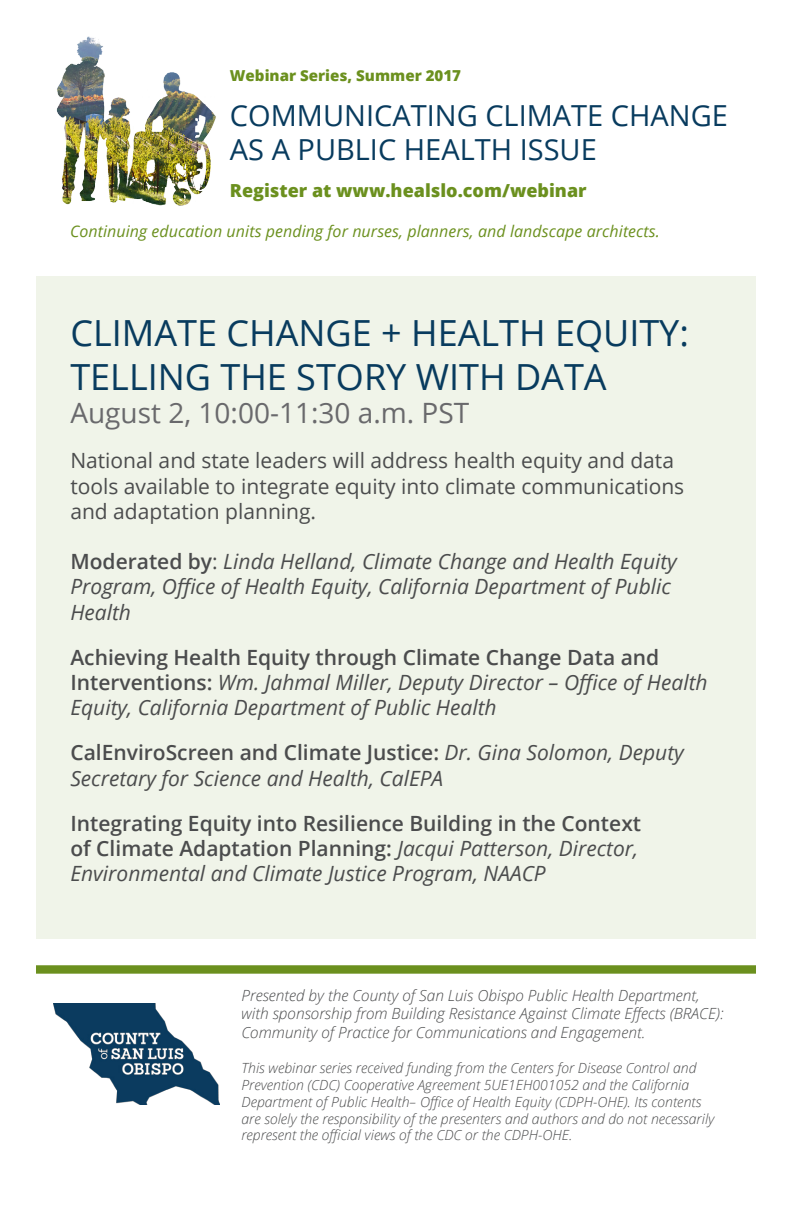
<style>
.page{position:relative;width:792px;height:1224px;background:#fff}
.page>*{position:absolute;margin:0;border:0;box-sizing:border-box;transform-origin:0 0}
.t1{font:36px/43.2px "Open Sans";color:#083b5e}
.t2{font:29px/34.8px "Open Sans";color:#083b5e}
.t3{font:28px "Open Sans";color:#69696c}
.t4{font:italic 21px/25.2px "Open Sans";color:#4b4c4d}
.t5{font:600 21px/25.2px "Open Sans";color:#4b4c4d}
.t6{font:21px/25.2px "Open Sans";color:#4b4c4d}
.t7{font:800 18px "Open Sans";color:#6b901e}
.t8{font:italic 16px "Open Sans";letter-spacing:.005em;color:#6b901e}
.t9{font:italic 300 15.4px/18.4px "Open Sans";color:#4b4c4d}
.t10{font:800 15.2px "Open Sans";color:#6b901e}
.t11{font:italic 300 14px/16.8px "Open Sans";color:#4b4c4d}
.s1{font-weight:600;font-style:normal}
.s2{font-style:normal}
.s3{font-weight:400;font-style:italic}
</style>
<div class="page">
<div style="left:36px;top:965px;width:720px;height:9px;background:#6b901e"></div>
<img style="left:53px;top:1004px;width:166px;height:100px">
<div style="left:36px;top:276px;width:720px;height:662px;background:#f0f4e9"></div>
<img style="left:56px;top:36px;width:160px;height:170px">
<p class="t10" style="left:230px;top:64px;width:233px">Webinar Series, Summer 2017</p>
<h2 class="t2" style="left:230px;top:97px;width:500px">COMMUNICATING CLIMATE CHANGE<br>AS A PUBLIC HEALTH ISSUE</h2>
<p class="t7" style="left:230px;top:176px;width:358px">Register at www.healslo.com/webinar</p>
<p class="t8" style="left:70px;top:220px;width:591px">Continuing education units pending for nurses, planners, and landscape architects.</p>
<h1 class="t1" style="left:70px;top:311px;width:620px">CLIMATE CHANGE + HEALTH EQUITY:<br>TELLING THE STORY WITH DATA</h1>
<h3 class="t3" style="left:70px;top:394px;width:400px">August 2, 10:00-11:30 a.m. PST</h3>
<p class="t6" style="left:70px;top:448px;width:615px">National and state leaders will address health equity and data tools available to integrate equity into climate communications and adaptation planning.</p>
<p class="t4" style="left:70px;top:548px;width:608px"><span class="s1">Moderated by</span><span class="s2">:</span> Linda Helland, Climate Change and Health Equity<br>Program, Office of Health Equity, California Department of Public<br>Health</p>
<p class="t4" style="left:70px;top:644px;width:639px"><span class="s1">Achieving Health Equity through Climate Change Data and<br>Interventions:</span> Wm. Jahmal Miller, Deputy Director – Office of Health<br>Equity, California Department of Public Health</p>
<p class="t4" style="left:70px;top:740px;width:615px"><span class="s1">CalEnviroScreen and Climate Justice:</span> Dr. Gina Solomon, Deputy<br>Secretary for Science and Health, CalEPA</p>
<p class="t5" style="left:70px;top:810px;width:572px">Integrating Equity into Resilience Building in the Context of Climate Adaptation Planning: <span class="s3">Jacqui Patterson, Director,<br>Environmental and Climate Justice Program, NAACP</span></p>
<p class="t9" style="left:241px;top:986px;width:484px">Presented by the County of San Luis Obispo Public Health Department, with sponsorship from Building Resistance Against Climate Effects (BRACE):<br>Community of Practice for Communications and Engagement.</p>
<p class="t11" style="left:241px;top:1059px;width:475px">This webinar series received funding from the Centers for Disease Control and Prevention (CDC) Cooperative Agreement 5UE1EH001052 and the California Department of Public Health– Office of Health Equity (CDPH-OHE). Its contents are solely the responsibility of the presenters and authors and do not necessarily represent the official views of the CDC or the CDPH-OHE.</p>
</div>
